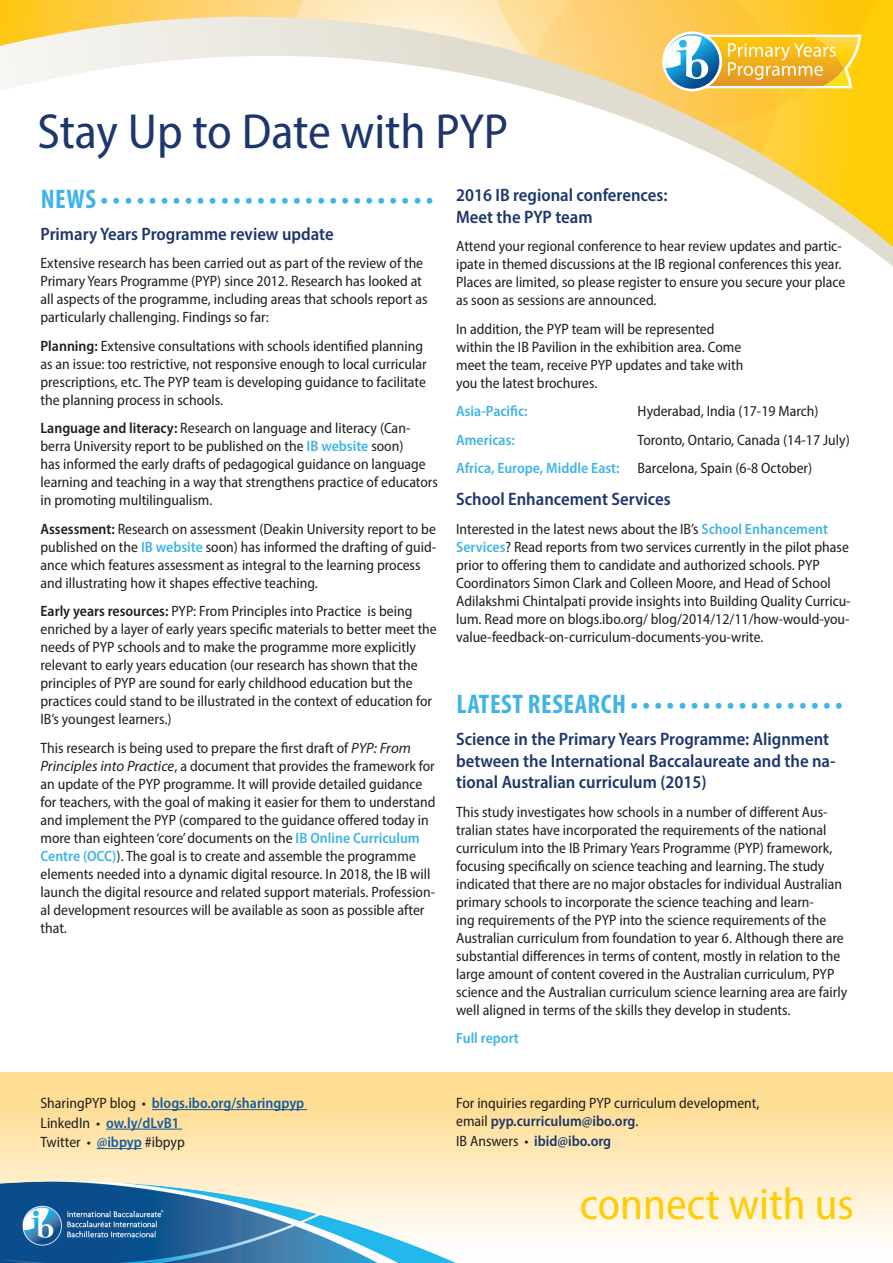
<style>
.page{position:relative;width:893px;height:1263px;background:#fff}
.page>*{position:absolute;margin:0;border:0;box-sizing:border-box;transform-origin:0 0}
.t1{font:semi-condensed 49.5px "Myriad Pro";letter-spacing:-.005em;color:#1d366c}
.t2{font:semi-condensed 45px "Myriad Pro";color:#fecd08}
.t3{font:700 condensed 27px "Myriad Pro";letter-spacing:.02em;color:#41b4e5}
.t4{font:600 semi-condensed 18px/21.6px "Myriad Pro";color:#1d366c}
.t5{font:semi-condensed 15px/18px "Myriad Pro";color:#231f20}
.t6{font:600 semi-condensed 15px/19.5px "Myriad Pro";color:#175d9e}
.t7{font:600 semi-condensed 15px "Myriad Pro";color:#41b4e5}
.t8{font:600 semi-condensed 15px "Myriad Pro";color:#1d366c}
.s1{font-weight:600}
.s2{font-weight:600;color:#41b4e5}
.s3{font-style:italic;font-stretch:normal}
.s4{font-weight:400;color:#231f20}
.s5{font-weight:600;color:#1d366c}
</style>
<div class="page">
<div style="left:0;top:1072px;width:893px;height:191px;background:linear-gradient(to bottom,#ffd883,#fff)"></div>
<img style="left:0;top:1180px;width:460px;height:83px">
<hr style="left:152px;top:1109px;width:155px;height:1px;background:#175d9e">
<hr style="left:106px;top:1129px;width:76px;height:1px;background:#175d9e">
<hr style="left:97px;top:1148px;width:45px;height:1px;background:#175d9e">
<svg style="left:335px;top:9px;width:558px;height:238px"></svg>
<svg style="left:468px;top:0;width:425px;height:144px"></svg>
<svg style="left:521px;top:0;width:266px;height:225px"></svg>
<svg style="left:335px;top:0;width:326px;height:9px"></svg>
<svg style="left:0;top:0;width:335px;height:91px"></svg>
<svg style="left:662px;top:32px;width:199px;height:59px"></svg>
<h1 class="t1" style="left:38px;top:101px;width:472px">Stay Up to Date with PYP</h1>
<h3 class="t3" style="left:41px;top:182px;width:394px">NEWS • • • • • • • • • • • • • • • • • • • • • • • • • • • •</h3>
<p class="t4" style="left:40px;top:223px;width:295px">Primary Years Programme review update</p>
<p class="t5" style="left:40px;top:254px;width:388px">Extensive research has been carried out as part of the review of the Primary Years Programme (PYP) since 2012. Research has looked at all aspects of the programme, including areas that schools report as particularly challenging. Findings so far:</p>
<p class="t5" style="left:40px;top:337px;width:388px"><span class="s1">Planning:</span> Extensive consultations with schools identified planning as an issue: too restrictive, not responsive enough to local curricular prescriptions, etc. The PYP team is developing guidance to facilitate the planning process in schools.</p>
<p class="t5" style="left:40px;top:419px;width:399px"><span class="s1">Language and literacy:</span> Research on language and literacy (Can&shy;berra University report to be published on the <span class="s2">IB website</span> soon)<br>has informed the early drafts of pedagogical guidance on language learning and teaching in a way that strengthens practice of educators in promoting multilingualism.</p>
<p class="t5" style="left:40px;top:520px;width:397px"><span class="s1">Assessment:</span> Research on assessment (Deakin University report to be published on the <span class="s2">IB website</span> soon) has informed the drafting of guid&shy;ance which features assessment as integral to the learning process and illustrating how it shapes effective teaching.</p>
<p class="t5" style="left:40px;top:602px;width:398px"><span class="s1">Early years resources:</span> PYP: From Principles into Practice is being enriched by a layer of early years specific materials to better meet the needs of PYP schools and to make the programme more explicitly relevant to early years education (our research has shown that the principles of PYP are sound for early childhood education but the practices could stand to be illustrated in the context of education for IB’s youngest learners.)</p>
<p class="t5" style="left:40px;top:739px;width:397px">This research is being used to prepare the first draft of <span class="s3">PYP: From Principles into Practice</span>, a document that provides the framework for an update of the PYP programme. It will provide detailed guidance for teachers, with the goal of making it easier for them to understand and implement the PYP (compared to the guidance offered today in more than eighteen ‘core’ documents on the <span class="s2">IB Online Curriculum Centre (OCC)</span>). The goal is to create and assemble the programme elements needed into a dynamic digital resource. In 2018, the IB will launch the digital resource and related support materials. Profession&shy;al development resources will be available as soon as possible after that.</p>
<p class="t4" style="left:456px;top:184px;width:213px">2016 IB regional conferences:<br>Meet the PYP team</p>
<p class="t5" style="left:456px;top:237px;width:391px">Attend your regional conference to hear review updates and partic&shy;ipate in themed discussions at the IB regional conferences this year.<br>Places are limited, so please register to ensure you secure your place as soon as sessions are announced.</p>
<p class="t5" style="left:456px;top:319px;width:289px">In addition, the PYP team will be represented within the IB Pavilion in the exhibition area. Come meet the team, receive PYP updates and take with you the latest brochures.</p>
<p class="t7" style="left:456px;top:402px;width:73px">Asia-Pacific:</p>
<p class="t5" style="left:638px;top:402px;width:183px">Hyderabad, India (17-19 March)</p>
<p class="t7" style="left:456px;top:430px;width:60px">Americas:</p>
<p class="t5" style="left:456px;top:425px;width:395px;line-height:28.5px;text-indent:182px">Toronto, Ontario, Canada (14-17 July)<br><span class="s2">Africa, Europe, Middle East:</span> Barcelona, Spain (6-8 October)</p>
<p class="t4" style="left:456px;top:488px;width:216px">School Enhancement Services</p>
<p class="t5" style="left:456px;top:519px;width:396px">Interested in the latest news about the IB’s <span class="s2">School Enhancement Services</span>? Read reports from two services currently in the pilot phase prior to offering them to candidate and authorized schools. PYP Coordinators Simon Clark and Colleen Moore, and Head of School Adilakshmi Chintalpati provide insights into Building Quality Curricu&shy;lum. Read more on blogs.ibo.org/ blog/2014/12/11/how-would-you&shy;value-feedback-on-curriculum-documents-you-write.</p>
<h3 class="t3" style="left:456px;top:687px;width:388px">LATEST RESEARCH • • • • • • • • • • • • • • • • • •</h3>
<p class="t4" style="left:456px;top:728px;width:381px">Science in the Primary Years Programme: Alignment between the International Baccalaureate and the na&shy;tional Australian curriculum (2015)</p>
<p class="t5" style="left:456px;top:803px;width:393px">This study investigates how schools in a number of different Aus&shy;tralian states have incorporated the requirements of the national curriculum into the IB Primary Years Programme (PYP) framework, focusing specifically on science teaching and learning. The study indicated that there are no major obstacles for individual Australian primary schools to incorporate the science teaching and learn-<br>ing requirements of the PYP into the science requirements of the Australian curriculum from foundation to year 6. Although there are substantial differences in terms of content, mostly in relation to the large amount of content covered in the Australian curriculum, PYP science and the Australian curriculum science learning area are fairly well aligned in terms of the skills they develop in students.</p>
<p class="t7" style="left:456px;top:1029px;width:64px">Full report</p>
<p class="t6" style="left:40px;top:1093px;width:265px"><span class="s4">SharingPYP blog •</span> blogs.ibo.org/sharingpyp<br><span class="s4">LinkedIn •</span> ow.ly/dLvB1<br><span class="s4">Twitter •</span> @ibpyp <span class="s4">#ibpyp</span></p>
<p class="t5" style="left:456px;top:1094px;width:305px">For inquiries regarding PYP curriculum development, email <span class="s5">pyp.curriculum@ibo.org</span>.</p>
<p class="t8" style="left:456px;top:1131px;width:157px"><span class="s4">IB Answers •</span> ibid@ibo.org</p>
<h2 class="t2" style="left:580px;top:1176px;width:275px">connect with us</h2>
</div>
